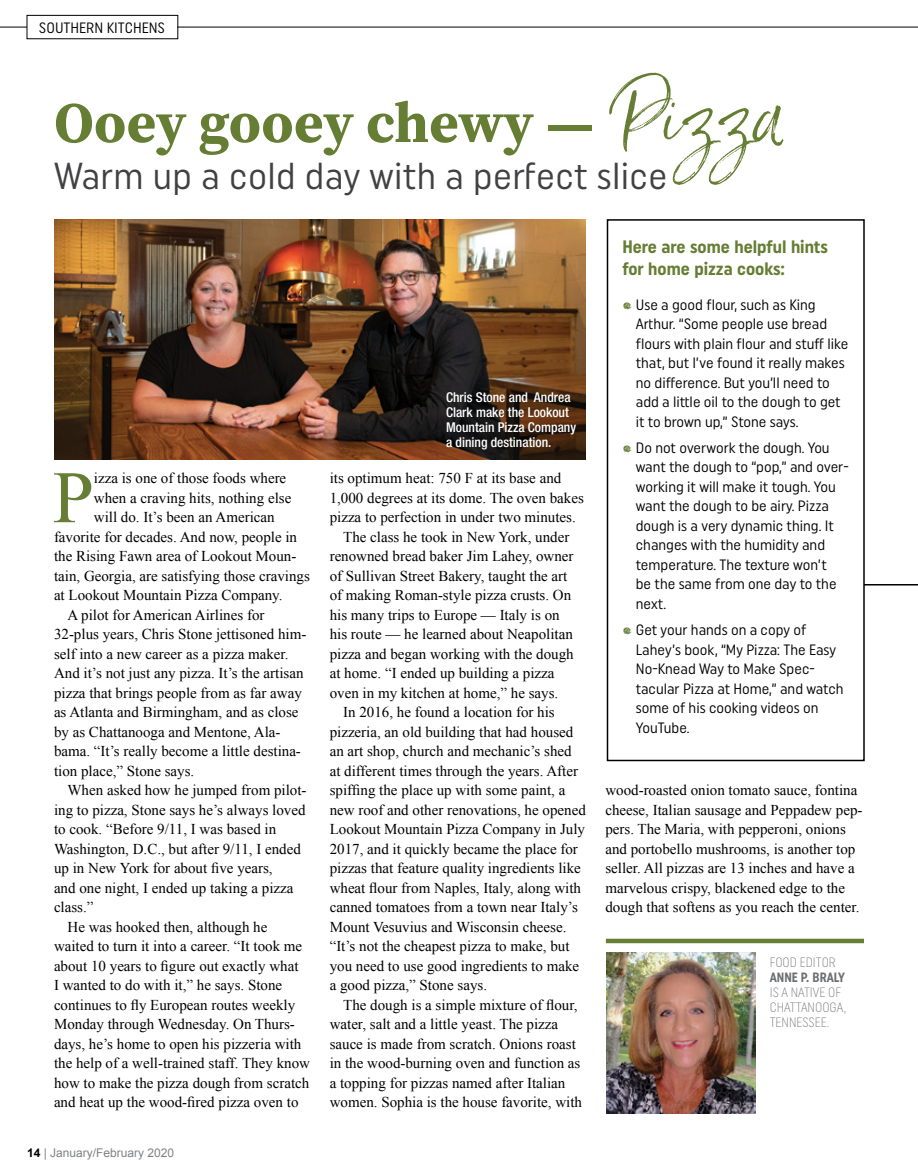
<style>
.page{position:relative;width:918px;height:1175px;background:#fff}
.page>*{position:absolute;margin:0;border:0;box-sizing:border-box;transform-origin:0 0}
.t1{font:73.95px "Times New Roman";color:#667d34}
.t2{font:700 57px "Source Serif Pro";letter-spacing:-.005em;color:#667d34}
.t3{font:37.5px "Uniform Condensed";letter-spacing:.01em;color:#414042}
.t4{font:700 18px/22.5px "Uniform Condensed";color:#667d34}
.t5{font:15px/19.5px "Times New Roman";color:#000}
.t6{font:15px/19.5px "Uniform Condensed";color:#000}
.t7{font:500 condensed 13.5px/15px "Helvetica Neue LT Std";color:#fff}
.t8{font:300 13.5px/15px "Uniform Condensed";color:#6d6e71;scale:.94 1}
.t9{font:700 13.5px "Uniform Condensed";color:#6d6e71;scale:.94 1}
.t10{font:12px "Arial";color:#808285}
.s1{font-family:"Saturday Script";font-weight:400;font-size:81px}
.s2{font-weight:700;color:#000}
.s3{font-family:"Alabama";color:#667d34}
</style>
<div class="page">
<div style="left:607px;top:219px;width:258px;height:542px;border:2px solid #000"></div>
<img style="left:606px;top:952px;width:150px;height:161px">
<div style="left:606px;top:938px;width:258px;height:5px;background:#667d34"></div>
<img style="left:54px;top:220px;width:532px;height:239px">
<hr style="left:864px;top:584px;width:54px;height:1px;background:#000">
<div style="left:27px;top:15px;width:151px;height:24px;border:1px solid #000"></div>
<svg style="left:0;top:27px;width:27px;height:1px"></svg>
<hr style="left:177px;top:27px;width:741px;height:1px;background:#000">
<p class="t6" style="left:39px;top:18px;width:128px">SOUTHERN KITCHENS</p>
<h2 class="t2" style="left:54px;top:83px;width:732px">Ooey gooey chewy — <span class="s1">PIZZA</span></h2>
<h3 class="t3" style="left:54px;top:153px;width:615px">Warm up a cold day with a perfect slice</h3>
<h1 class="t1" style="left:53px;top:448px;width:43px">P</h1>
<p class="t5" style="left:94px;top:468px;width:194px">izza is one of those foods where</p>
<p class="t5" style="left:94px;top:488px;width:199px">when a craving hits, nothing else</p>
<p class="t5" style="left:94px;top:507px;width:182px">will do. It’s been an American</p>
<p class="t5" style="left:54px;top:527px;width:245px">favorite for decades. And now, people in</p>
<p class="t5" style="left:54px;top:546px;width:244px">the Rising Fawn area of Lookout Moun-</p>
<p class="t5" style="left:54px;top:566px;width:257px">tain, Georgia, are satisfying those cravings</p>
<p class="t5" style="left:54px;top:585px;width:230px">at Lookout Mountain Pizza Company.</p>
<p class="t5" style="left:68px;top:605px;width:199px">A pilot for American Airlines for</p>
<p class="t5" style="left:54px;top:624px;width:254px">32-plus years, Chris Stone jettisoned him-</p>
<p class="t5" style="left:54px;top:644px;width:236px">self into a new career as a pizza maker.</p>
<p class="t5" style="left:54px;top:663px;width:251px">And it’s not just any pizza. It’s the artisan</p>
<p class="t5" style="left:54px;top:683px;width:249px">pizza that brings people from as far away</p>
<p class="t5" style="left:54px;top:702px;width:246px">as Atlanta and Birmingham, and as close</p>
<p class="t5" style="left:54px;top:722px;width:228px">by as Chattanooga and Mentone, Ala-</p>
<p class="t5" style="left:54px;top:741px;width:248px">bama. “It’s really become a little destina-</p>
<p class="t5" style="left:54px;top:761px;width:142px">tion place,” Stone says.</p>
<p class="t5" style="left:68px;top:780px;width:241px">When asked how he jumped from pilot-</p>
<p class="t5" style="left:54px;top:799px;width:253px">ing to pizza, Stone says he’s always loved</p>
<p class="t5" style="left:54px;top:819px;width:224px">to cook. “Before 9/11, I was based in</p>
<p class="t5" style="left:54px;top:838px;width:248px">Washington, D.C., but after 9/11, I ended</p>
<p class="t5" style="left:54px;top:858px;width:220px">up in New York for about five years,</p>
<p class="t5" style="left:54px;top:877px;width:241px">and one night, I ended up taking a pizza</p>
<p class="t5" style="left:54px;top:897px;width:41px">class.”</p>
<p class="t5" style="left:68px;top:916px;width:201px">He was hooked then, although he</p>
<p class="t5" style="left:54px;top:936px;width:250px">waited to turn it into a career. “It took me</p>
<p class="t5" style="left:54px;top:955px;width:246px">about 10 years to figure out exactly what</p>
<p class="t5" style="left:54px;top:975px;width:230px">I wanted to do with it,” he says. Stone</p>
<p class="t5" style="left:54px;top:994px;width:243px">continues to fly European routes weekly</p>
<p class="t5" style="left:54px;top:1014px;width:242px">Monday through Wednesday. On Thurs-</p>
<p class="t5" style="left:54px;top:1033px;width:249px">days, he’s home to open his pizzeria with</p>
<p class="t5" style="left:54px;top:1053px;width:258px">the help of a well-trained staff. They know</p>
<p class="t5" style="left:54px;top:1072px;width:257px">how to make the pizza dough from scratch</p>
<p class="t5" style="left:54px;top:1092px;width:246px">and heat up the wood-fired pizza oven to</p>
<p class="t10" style="left:27px;top:1144px;width:149px"><span class="s2">14</span> | January/February 2020</p>
<p class="t7" style="left:446px;top:390px;width:132px">Chris Stone and Andrea<br>Clark make the Lookout<br>Mountain Pizza Company a dining destination.</p>
<p class="t5" style="left:330px;top:468px;width:233px">its optimum heat: 750 F at its base and</p>
<p class="t5" style="left:330px;top:487px;width:256px">1,000 degrees at its dome. The oven bakes</p>
<p class="t5" style="left:330px;top:507px;width:248px">pizza to perfection in under two minutes.</p>
<p class="t5" style="left:343px;top:526px;width:228px">The class he took in New York, under</p>
<p class="t5" style="left:330px;top:546px;width:245px">renowned bread baker Jim Lahey, owner</p>
<p class="t5" style="left:330px;top:565px;width:239px">of Sullivan Street Bakery, taught the art</p>
<p class="t5" style="left:330px;top:585px;width:243px">of making Roman-style pizza crusts. On</p>
<p class="t5" style="left:330px;top:604px;width:231px">his many trips to Europe — Italy is on</p>
<p class="t5" style="left:330px;top:624px;width:245px">his route — he learned about Neapolitan</p>
<p class="t5" style="left:330px;top:643px;width:246px">pizza and began working with the dough</p>
<p class="t5" style="left:330px;top:663px;width:226px">at home. “I ended up building a pizza</p>
<p class="t5" style="left:330px;top:682px;width:230px">oven in my kitchen at home,” he says.</p>
<p class="t5" style="left:343px;top:702px;width:213px">In 2016, he found a location for his</p>
<p class="t5" style="left:330px;top:721px;width:245px">pizzeria, an old building that had housed</p>
<p class="t5" style="left:330px;top:741px;width:243px">an art shop, church and mechanic’s shed</p>
<p class="t5" style="left:330px;top:760px;width:250px">at different times through the years. After</p>
<p class="t5" style="left:330px;top:780px;width:237px">spiffing the place up with some paint, a</p>
<p class="t5" style="left:330px;top:799px;width:258px">new roof and other renovations, he opened</p>
<p class="t5" style="left:330px;top:819px;width:257px">Lookout Mountain Pizza Company in July</p>
<p class="t5" style="left:330px;top:838px;width:250px">2017, and it quickly became the place for</p>
<p class="t5" style="left:330px;top:858px;width:253px">pizzas that feature quality ingredients like</p>
<p class="t5" style="left:330px;top:877px;width:253px">wheat flour from Naples, Italy, along with</p>
<p class="t5" style="left:330px;top:897px;width:250px">canned tomatoes from a town near Italy’s</p>
<p class="t5" style="left:330px;top:916px;width:238px">Mount Vesuvius and Wisconsin cheese.</p>
<p class="t5" style="left:330px;top:936px;width:241px">“It’s not the cheapest pizza to make, but</p>
<p class="t5" style="left:330px;top:955px;width:251px">you need to use good ingredients to make</p>
<p class="t5" style="left:330px;top:975px;width:159px">a good pizza,” Stone says.</p>
<p class="t5" style="left:343px;top:994px;width:236px">The dough is a simple mixture of flour,</p>
<p class="t5" style="left:330px;top:1014px;width:230px">water, salt and a little yeast. The pizza</p>
<p class="t5" style="left:330px;top:1033px;width:248px">sauce is made from scratch. Onions roast</p>
<p class="t5" style="left:330px;top:1053px;width:252px">in the wood-burning oven and function as</p>
<p class="t5" style="left:330px;top:1072px;width:237px">a topping for pizzas named after Italian</p>
<p class="t5" style="left:330px;top:1092px;width:254px">women. Sophia is the house favorite, with</p>
<p class="t4" style="left:622px;top:235px;width:207px">Here are some helpful hints for home pizza cooks:</p>
<p class="t6" style="left:636px;top:294px;width:214px;text-indent:-14px"><span class="s3">●</span> Use a good flour, such as King<br>Arthur. “Some people use bread flours with plain flour and stuff like that, but I’ve found it really makes no difference. But you’ll need to add a little oil to the dough to get it to brown up,” Stone says.</p>
<p class="t6" style="left:636px;top:437px;width:215px;text-indent:-14px"><span class="s3">●</span> Do not overwork the dough. You want the dough to “pop,” and over&shy;working it will make it tough. You want the dough to be airy. Pizza dough is a very dynamic thing. It changes with the humidity and temperature. The texture won’t<br>be the same from one day to the next.</p>
<p class="t6" style="left:636px;top:620px;width:209px;text-indent:-14px"><span class="s3">●</span> Get your hands on a copy of<br>Lahey’s book, “My Pizza: The Easy<br>No-Knead Way to Make Spec&shy;tacular Pizza at Home,” and watch some of his cooking videos on<br>YouTube.</p>
<p class="t5" style="left:605px;top:780px;width:259px">wood-roasted onion tomato sauce, fontina cheese, Italian sausage and Peppadew pep&shy;pers. The Maria, with pepperoni, onions and portobello mushrooms, is another top seller. All pizzas are 13 inches and have a marvelous crispy, blackened edge to the dough that softens as you reach the center.</p>
<p class="t8" style="left:770px;top:954px;width:72px">FOOD EDITOR</p>
<p class="t9" style="left:770px;top:969px;width:82px">ANNE P. BRALY</p>
<p class="t8" style="left:770px;top:984px;width:83px">IS A NATIVE OF<br>CHATTANOOGA,<br>TENNESSEE.</p>
</div>
